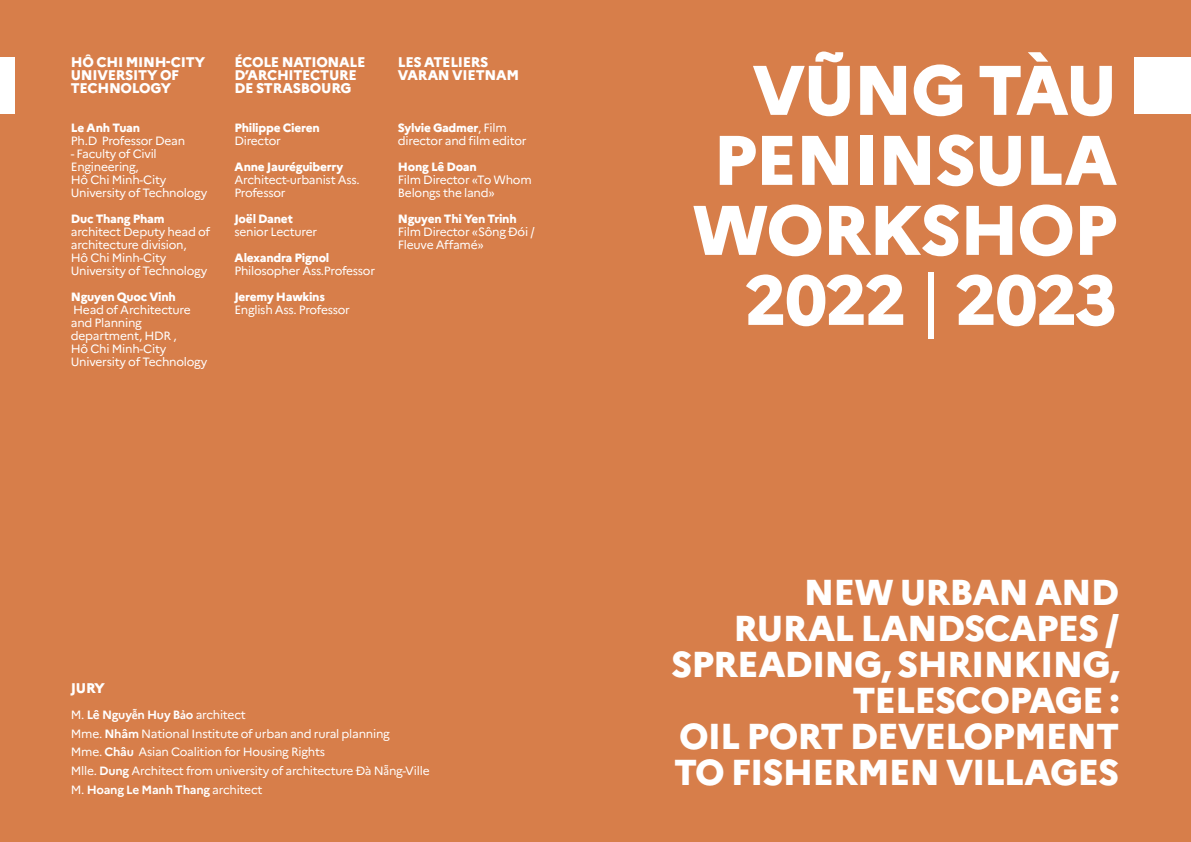
<style>
.page{position:relative;width:1191px;height:842px;background:#d77e4a}
.page>*{position:absolute;margin:0;border:0;box-sizing:border-box;transform-origin:0 0}
.grand_titre_blanc{font:800 70px/70px "Marianne";letter-spacing:-.025em;color:#fff;text-align:center}
.grand_titre_blanc-2{font:800 36px/36px "Marianne";letter-spacing:-.025em;color:#fff;text-align:right}
.texte_blanc{font:800 14px/13px "Marianne";letter-spacing:-.02em;color:#fff}
.texte_blanc-2{font:12px/13px "Marianne";letter-spacing:-.02em;color:#fff}
.texte_blanc-3{font:700 12px "Marianne";letter-spacing:-.02em;color:#fff}
.texte_blanc-4{font:800 12px "Marianne";letter-spacing:-.02em;color:#fff}
.s1{font-weight:800}
.s2{font-weight:400}
.s3{font-family:"Calibri"}
.s4{font-weight:700}
</style>
<div class="page">
<div style="left:1134px;top:57px;width:57px;height:56px;background:#fff"></div>
<div style="left:0;top:57px;width:14px;height:57px;background:#fff"></div>
<p class="texte_blanc" style="left:71px;top:56px;width:136px">HÔ CHI MINH-CITY<br>UNIVERSITY OF<br>TECHNOLOGY</p>
<p class="texte_blanc-2" style="left:71px;top:122px;width:116px"><span class="s1">Le Anh Tuan<br></span>Ph.D Professor Dean</p>
<p class="texte_blanc-2" style="left:71px;top:148px;width:138px">- Faculty of Civil<br>Engineering,<br>Hô Chi Minh-City<br>University of Technology</p>
<p class="texte_blanc-2" style="left:71px;top:213px;width:141px"><span class="s1">Duc Thang Pham </span>architect Deputy head of architecture division,<br>Hô Chi Minh-City<br>University of Technology</p>
<p class="texte_blanc-2" style="left:71px;top:291px;width:138px"><span class="s1">Nguyen Quoc Vinh<br></span>Head of Architecture and Planning department, HDR ,<br>Hô Chi Minh-City<br>University of Technology</p>
<p class="texte_blanc" style="left:234px;top:56px;width:132px">ÉCOLE NATIONALE<br>D’ARCHITECTURE<br>DE STRASBOURG</p>
<p class="texte_blanc-4" style="left:234px;top:121px;width:87px">Philippe Cieren</p>
<p class="texte_blanc-2" style="left:234px;top:134px;width:48px">Director</p>
<p class="texte_blanc-2" style="left:234px;top:160px;width:127px"><span class="s1">Anne Jauréguiberry<br></span>Architect-urbanist Ass.<br>Professor</p>
<p class="texte_blanc-2" style="left:234px;top:212px;width:84px"><span class="s1">Joël Danet </span>senior Lecturer</p>
<p class="texte_blanc-2" style="left:234px;top:251px;width:142px"><span class="s1">Alexandra Pignol<br></span>Philosopher Ass.Professor</p>
<p class="texte_blanc-2" style="left:234px;top:290px;width:117px"><span class="s1">Jeremy Hawkins<br></span>English Ass. Professor</p>
<p class="texte_blanc" style="left:398px;top:56px;width:123px">LES ATELIERS<br>VARAN VIETNAM</p>
<p class="texte_blanc-2" style="left:398px;top:121px;width:130px"><span class="s1">Sylvie Gadmer</span>, Film director and film editor</p>
<p class="texte_blanc-2" style="left:398px;top:160px;width:135px"><span class="s1">Hong Lê Doan<br></span>Film Director «To Whom<br>Belongs the land»</p>
<p class="texte_blanc-2" style="left:398px;top:212px;width:138px"><span class="s1">Nguyen Thi Yen Trinh<br></span>Film Director «Sông Đói /<br>Fleuve Affamé»</p>
<p class="texte_blanc" style="left:71px;top:682px;width:35px">JURY</p>
<p class="texte_blanc-3" style="left:71px;top:707px;width:176px"><span class="s2">M.</span> Lê Nguy<span class="s3">ễ</span>n Huy B<span class="s3">ả</span>o <span class="s2">architect</span></p>
<p class="texte_blanc-2" style="left:71px;top:727px;width:320px">Mme. <span class="s4">Nhâm</span> National Institute of urban and rural planning</p>
<p class="texte_blanc-2" style="left:71px;top:746px;width:256px">Mme. <span class="s4">Châu</span> Asian Coalition for Housing Rights</p>
<p class="texte_blanc-2" style="left:71px;top:764px;width:360px">Mlle. <span class="s4">Dung</span> Architect from university of architecture Đà N<span class="s3">ẵ</span>ng-Ville</p>
<p class="texte_blanc-3" style="left:71px;top:782px;width:193px"><span class="s2">M.</span> Hoang Le Manh Thang <span class="s2">architect</span></p>
<p class="grand_titre_blanc" style="left:713px;top:55px;width:406px">VŨNG TÀU<br>PENINSULA</p>
<p class="grand_titre_blanc" style="left:692px;top:195px;width:427px;text-align:right">WORKSHOP<br>2022 <span class="s2">|</span> 2023</p>
<p class="grand_titre_blanc-2" style="left:671px;top:574px;width:450px">NEW URBAN AND<br>RURAL LANDSCAPES /<br>SPREADING, SHRINKING,<br>TELESCOPAGE :</p>
<p class="grand_titre_blanc-2" style="left:674px;top:718px;width:447px;text-align:left">OIL PORT DEVELOPMENT<br>TO FISHERMEN VILLAGES</p>
</div>
